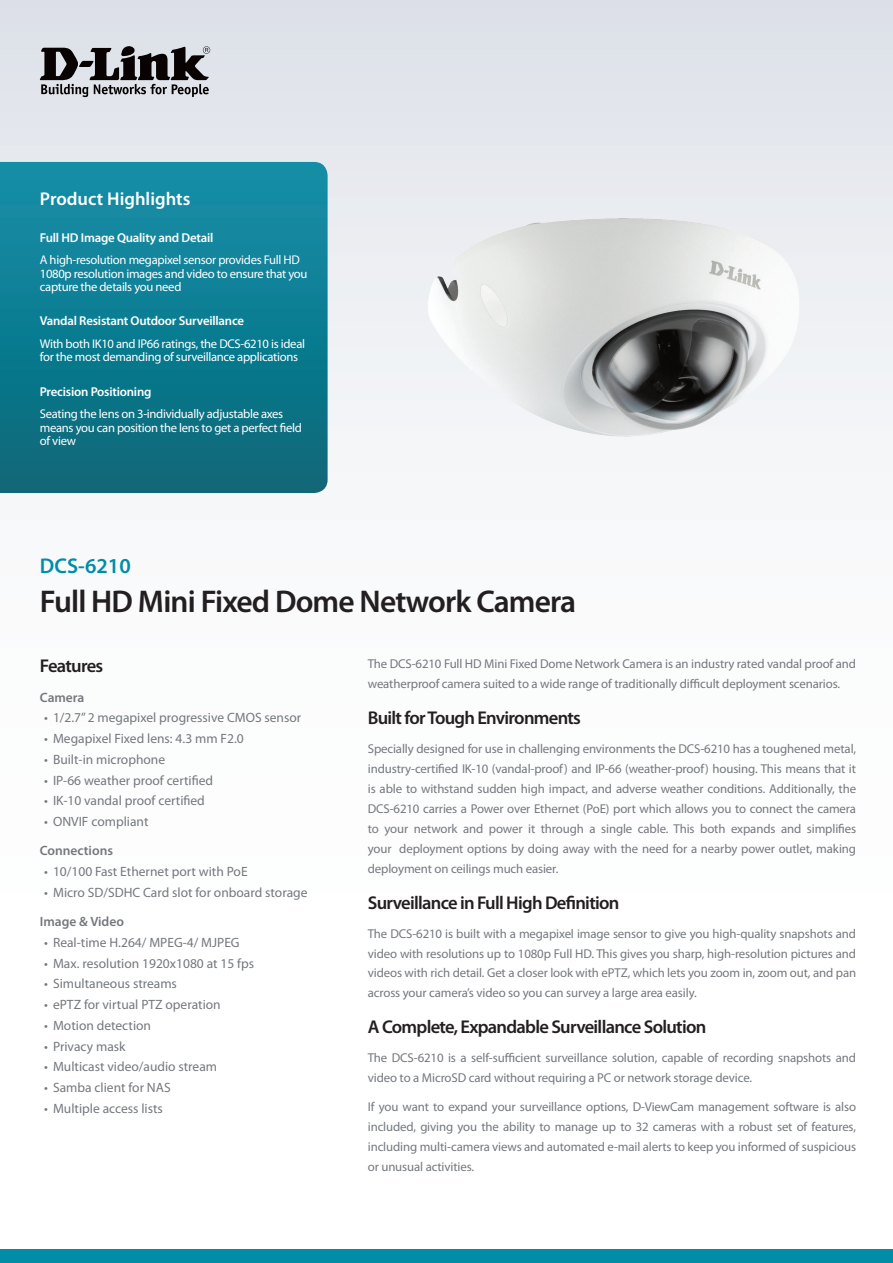
<style>
.page{position:relative;width:893px;height:1263px;background:#fff}
.page>*{position:absolute;margin:0;border:0;box-sizing:border-box;transform-origin:0 0}
.t1{font:600 31.5px "Myriad Pro";letter-spacing:-.025em;color:#231f20}
.t2{font:600 21.3px "Myriad Pro";color:#008da8}
.t3{font:600 18.6px "Myriad Pro";letter-spacing:-.04em;color:#231f20}
.t4{font:600 18.6px "Myriad Pro";color:#fff}
.t5{font:13.5px "Myriad Pro";color:#74787d}
.t6{font:600 13.5px "Myriad Pro";color:#74787d}
.t7{font:12.9px/20px "Myriad Pro";letter-spacing:-.01em;color:#74787d;text-align:justify}
.t8{font:600 12.9px "Myriad Pro";letter-spacing:-.015em;color:#fff}
.t9{font:12.6px/13.5px "Myriad Pro";letter-spacing:-.025em;color:#fff}
</style>
<div class="page">
<div style="left:0;top:0;width:893px;height:1084px;background:linear-gradient(to bottom,#e3e6ec,#fff)"></div>
<div style="left:0;top:1249px;width:893px;height:14px;background:#008da8"></div>
<svg style="left:0;top:162px;width:328px;height:331px;background:#0f7c90"></svg>
<svg style="left:40px;top:46px;width:170px;height:51px;background:#807f83"></svg>
<img style="left:427px;top:218px;width:372px;height:219px">
<h3 class="t4" style="left:40px;top:187px;width:152px">Product Highlights</h3>
<p class="t8" style="left:40px;top:229px;width:175px">Full HD Image Quality and Detail</p>
<p class="t9" style="left:40px;top:253px;width:269px">A high-resolution megapixel sensor provides Full HD<br>1080p resolution images and video to ensure that you capture the details you need</p>
<p class="t8" style="left:40px;top:313px;width:206px">Vandal Resistant Outdoor Surveillance</p>
<p class="t9" style="left:40px;top:337px;width:267px">With both IK10 and IP66 ratings, the DCS-6210 is ideal for the most demanding of surveillance applications</p>
<p class="t8" style="left:40px;top:383px;width:113px">Precision Positioning</p>
<p class="t9" style="left:40px;top:407px;width:264px">Seating the lens on 3-individually adjustable axes means you can position the lens to get a perfect field of view</p>
<h2 class="t2" style="left:40px;top:552px;width:92px">DCS-6210</h2>
<h1 class="t1" style="left:40px;top:582px;width:538px">Full HD Mini Fixed Dome Network Camera</h1>
<h3 class="t3" style="left:40px;top:654px;width:65px">Features</h3>
<p class="t6" style="left:40px;top:688px;width:46px">Camera</p>
<p class="t5" style="left:44px;top:709px;width:259px">• 1/2.7” 2 megapixel progressive CMOS sensor</p>
<p class="t5" style="left:44px;top:730px;width:201px">• Megapixel Fixed lens: 4.3 mm F2.0</p>
<p class="t5" style="left:44px;top:751px;width:123px">• Built-in microphone</p>
<p class="t5" style="left:44px;top:772px;width:171px">• IP-66 weather proof certified</p>
<p class="t5" style="left:44px;top:792px;width:162px">• IK-10 vandal proof certified</p>
<p class="t5" style="left:44px;top:813px;width:106px">• ONVIF compliant</p>
<p class="t6" style="left:40px;top:842px;width:75px">Connections</p>
<p class="t5" style="left:44px;top:863px;width:205px">• 10/100 Fast Ethernet port with PoE</p>
<p class="t5" style="left:44px;top:884px;width:265px">• Micro SD/SDHC Card slot for onboard storage</p>
<p class="t6" style="left:40px;top:913px;width:86px">Image &amp; Video</p>
<p class="t5" style="left:44px;top:934px;width:197px">• Real-time H.264/ MPEG-4/ MJPEG</p>
<p class="t5" style="left:44px;top:955px;width:212px">• Max. resolution 1920x1080 at 15 fps</p>
<p class="t5" style="left:44px;top:975px;width:134px">• Simultaneous streams</p>
<p class="t5" style="left:44px;top:996px;width:178px">• ePTZ for virtual PTZ operation</p>
<p class="t5" style="left:44px;top:1017px;width:108px">• Motion detection</p>
<p class="t5" style="left:44px;top:1038px;width:83px">• Privacy mask</p>
<p class="t5" style="left:44px;top:1058px;width:174px">• Multicast video/audio stream</p>
<p class="t5" style="left:44px;top:1079px;width:128px">• Samba client for NAS</p>
<p class="t5" style="left:44px;top:1100px;width:120px">• Multiple access lists</p>
<p class="t7" style="left:368px;top:654px;width:490px">The DCS-6210 Full HD Mini Fixed Dome Network Camera is an industry rated vandal proof and weatherproof camera suited to a wide range of traditionally difficult deployment scenarios.</p>
<h3 class="t3" style="left:368px;top:706px;width:215px">Built for Tough Environments</h3>
<p class="t7" style="left:368px;top:738px;width:490px">Specially designed for use in challenging environments the DCS-6210 has a toughened metal, industry-certified IK-10 (vandal-proof) and IP-66 (weather-proof) housing. This means that it is able to withstand sudden high impact, and adverse weather conditions. Additionally, the DCS-6210 carries a Power over Ethernet (PoE) port which allows you to connect the camera to your network and power it through a single cable. This both expands and simplifies your deployment options by doing away with the need for a nearby power outlet, making deployment on ceilings much easier.</p>
<h3 class="t3" style="left:368px;top:890px;width:253px">Surveillance in Full High Definition</h3>
<p class="t7" style="left:368px;top:923px;width:490px">The DCS-6210 is built with a megapixel image sensor to give you high-quality snapshots and video with resolutions up to 1080p Full HD. This gives you sharp, high-resolution pictures and videos with rich detail. Get a closer look with ePTZ, which lets you zoom in, zoom out, and pan across your camera’s video so you can survey a large area easily.</p>
<h3 class="t3" style="left:368px;top:1015px;width:340px">A Complete, Expandable Surveillance Solution</h3>
<p class="t7" style="left:368px;top:1048px;width:490px">The DCS-6210 is a self-sufficient surveillance solution, capable of recording snapshots and video to a MicroSD card without requiring a PC or network storage device.</p>
<p class="t7" style="left:368px;top:1097px;width:490px">If you want to expand your surveillance options, D-ViewCam management software is also included, giving you the ability to manage up to 32 cameras with a robust set of features, including multi-camera views and automated e-mail alerts to keep you informed of suspicious or unusual activities.</p>
</div>
